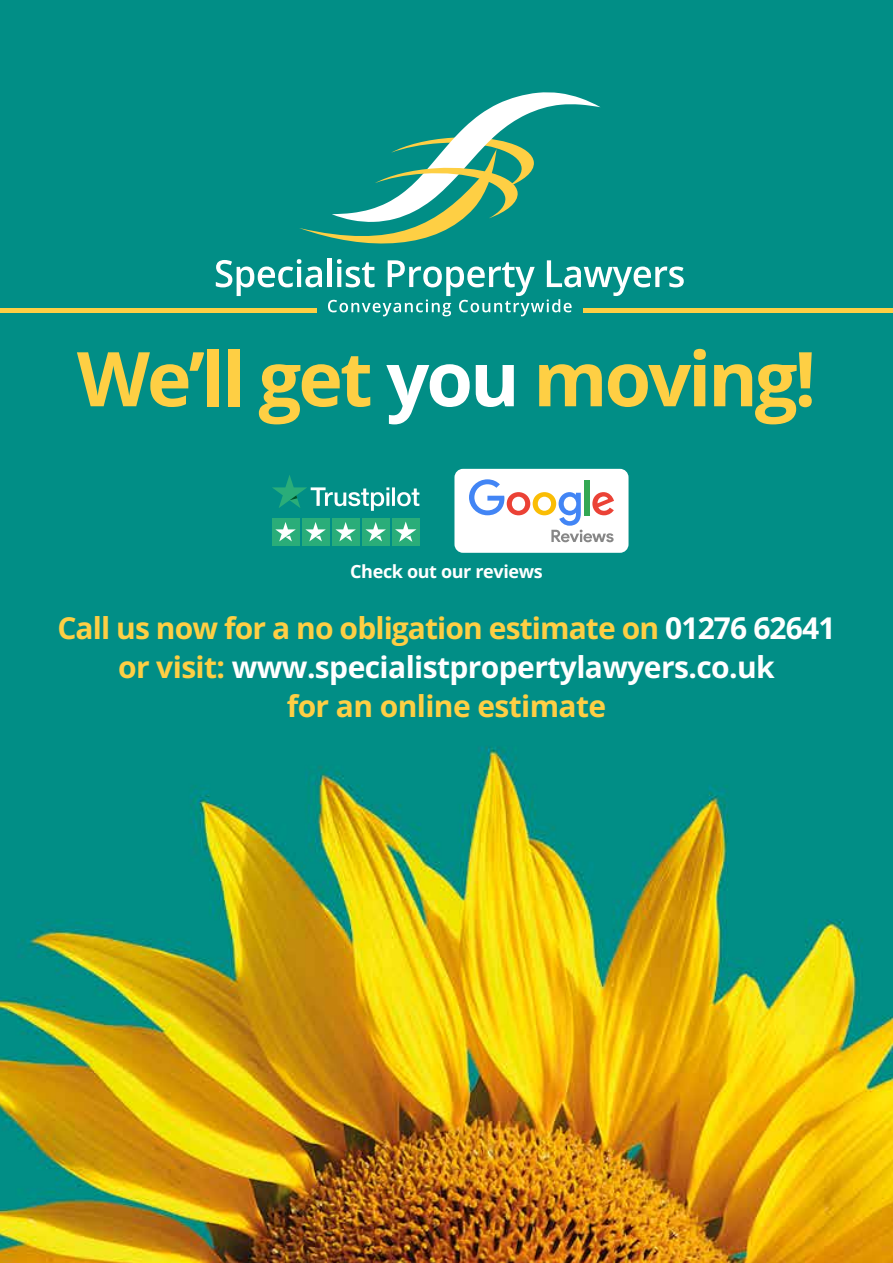
<style>
.page{position:relative;width:893px;height:1263px;background:#fff}
.page>*{position:absolute;margin:0;border:0;box-sizing:border-box;transform-origin:0 0}
.t1{font:700 75.6px "Open Sans";letter-spacing:-.04em;color:#fecf44}
.t2{font:700 30px/39px "Open Sans";letter-spacing:-.02em;color:#fecf44;text-align:center}
.t3{font:700 18px "Open Sans";letter-spacing:-.02em;color:#fff}
.s1{color:#fff}
</style>
<div class="page">
<img style="left:0;top:0;width:893px;height:1263px">
<svg style="left:299px;top:92px;width:301px;height:160px;background:#33a08e"></svg>
<svg style="left:216px;top:259px;width:106px;height:37px"></svg>
<div style="left:327px;top:259px;width:5px;height:28px;background:#fff"></div>
<svg style="left:328px;top:259px;width:356px;height:57px"></svg>
<div style="left:0;top:308px;width:317px;height:5px;background:#fecf44"></div>
<div style="left:583px;top:308px;width:310px;height:5px;background:#fecf44"></div>
<div style="left:454px;top:469px;width:174px;height:84px;background:#fff;border-radius:9px"></div>
<svg style="left:272px;top:475px;width:147px;height:36px;background:#29a096"></svg>
<div style="left:272px;top:518px;width:27px;height:27px;background:#2aad79"></div>
<svg style="left:275px;top:522px;width:21px;height:19px"></svg>
<div style="left:302px;top:518px;width:27px;height:27px;background:#2aad79"></div>
<svg style="left:305px;top:522px;width:21px;height:19px"></svg>
<div style="left:332px;top:518px;width:27px;height:27px;background:#2aad79"></div>
<svg style="left:335px;top:522px;width:21px;height:19px"></svg>
<div style="left:362px;top:518px;width:27px;height:27px;background:#2aad79"></div>
<svg style="left:365px;top:522px;width:21px;height:19px"></svg>
<div style="left:392px;top:518px;width:27px;height:27px;background:#2aad79"></div>
<svg style="left:395px;top:521px;width:21px;height:21px"></svg>
<svg style="left:469px;top:479px;width:145px;height:63px"></svg>
<h1 class="t1" style="left:77px;top:327px;width:741px">We’ll get <span class="s1">you</span> moving!</h1>
<p class="t3" style="left:350px;top:559px;width:194px">Check out our reviews</p>
<p class="t2" style="left:57px;top:607px;width:780px">Call us now for a no obligation estimate on <span class="s1">01276 62641 </span>or visit: <span class="s1">www.specialistpropertylawyers.co.uk<br></span>for an online estimate</p>
</div>
